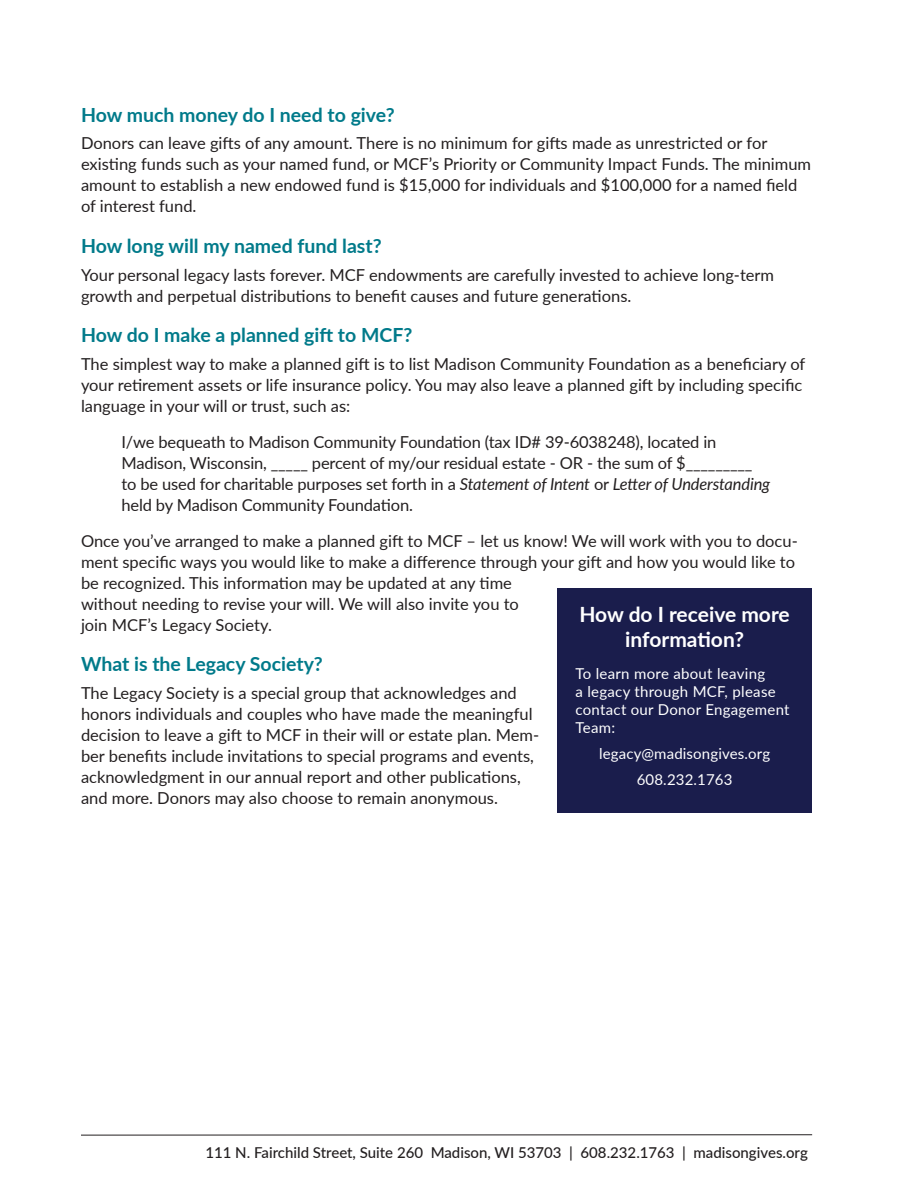
<style>
.page{position:relative;width:918px;height:1188px;background:#fff}
.page>*{position:absolute;margin:0;border:0;box-sizing:border-box;transform-origin:0 0}
.sidebar_head_reverse{font:700 21px/25.5px "Lato";color:#fff;text-align:center}
.Subhead{font:700 19.5px "Lato";color:#007a8a}
.Body_text{font:16.5px/21px "Lato";color:#231f20}
.t1{font:15px/18px "Lato";letter-spacing:.02em;color:#fff}
.t2{font:500 15px "Lato";color:#231f20}
.s1{font-style:italic}
</style>
<div class="page">
<hr style="left:81px;top:1134px;width:731px;height:2px;background:#231f20">
<div style="left:557px;top:588px;width:255px;height:225px;background:#1a1d4c"></div>
<p class="Subhead" style="left:81px;top:100px;width:315px">How much money do I need to give?</p>
<p class="Body_text" style="left:81px;top:132px;width:732px">Donors can leave gifts of any amount. There is no minimum for gifts made as unrestricted or for existing funds such as your named fund, or MCF’s Priority or Community Impact Funds. The minimum amount to establish a new endowed fund is $15,000 for individuals and $100,000 for a named field of interest fund.</p>
<p class="Subhead" style="left:81px;top:231px;width:302px">How long will my named fund last?</p>
<p class="Body_text" style="left:81px;top:263px;width:695px">Your personal legacy lasts forever. MCF endowments are carefully invested to achieve long-term growth and perpetual distributions to benefit causes and future generations.</p>
<p class="Subhead" style="left:81px;top:321px;width:333px">How do I make a planned gift to MCF?</p>
<p class="Body_text" style="left:81px;top:353px;width:726px">The simplest way to make a planned gift is to list Madison Community Foundation as a beneficiary of your retirement assets or life insurance policy. You may also leave a planned gift by including specific language in your will or trust, such as:</p>
<p class="Body_text" style="left:122px;top:431px;width:650px">I/we bequeath to Madison Community Foundation (tax ID# 39-6038248), located in Madison, Wisconsin, _____ percent of my/our residual estate - OR - the sum of $_________ to be used for charitable purposes set forth in a <span class="s1">Statement of Intent</span> or <span class="s1">Letter of Understanding </span>held by Madison Community Foundation.</p>
<p class="Body_text" style="left:81px;top:530px;width:718px">Once you’ve arranged to make a planned gift to MCF – let us know! We will work with you to docu&shy;ment specific ways you would like to make a difference through your gift and how you would like to be recognized. This information may be updated at any time<br>without needing to revise your will. We will also invite you to<br>join MCF’s Legacy Society.</p>
<p class="Subhead" style="left:81px;top:650px;width:243px">What is the Legacy Society?</p>
<p class="Body_text" style="left:81px;top:682px;width:460px">The Legacy Society is a special group that acknowledges and honors individuals and couples who have made the meaningful decision to leave a gift to MCF in their will or estate plan. Mem&shy;ber benefits include invitations to special programs and events, acknowledgment in our annual report and other publications, and more. Donors may also choose to remain anonymous.</p>
<p class="sidebar_head_reverse" style="left:579px;top:601px;width:212px">How do I receive more information?</p>
<p class="t1" style="left:575px;top:664px;width:216px">To learn more about leaving<br>a legacy through MCF, please contact our Donor Engagement<br>Team:</p>
<p class="t1" style="left:599px;top:744px;width:173px">legacy@madisongives.org</p>
<p class="t1" style="left:637px;top:770px;width:97px">608.232.1763</p>
<p class="t2" style="left:205px;top:1142px;width:604px">111 N. Fairchild Street, Suite 260 Madison, WI 53703 | 608.232.1763 | madisongives.org</p>
</div>
